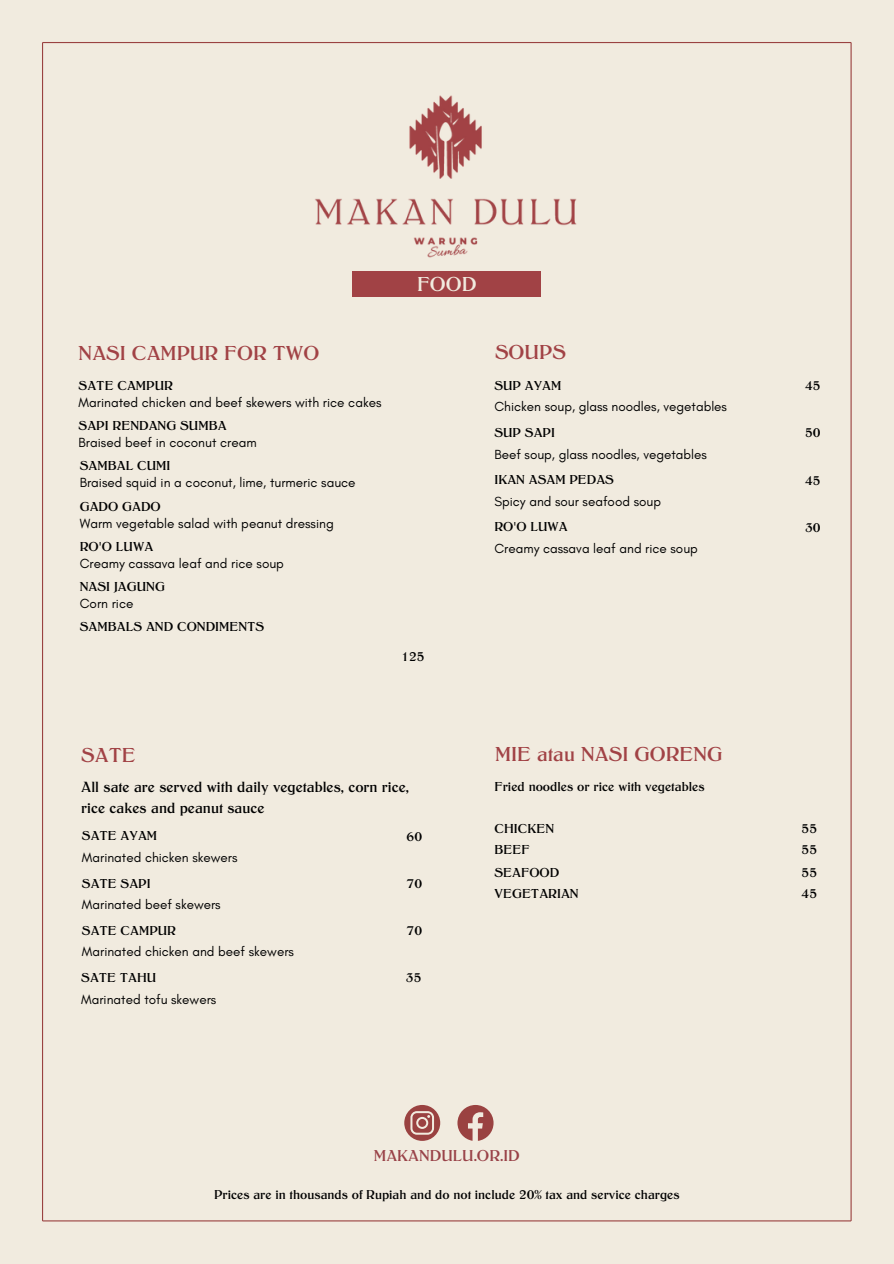
<style>
.page{position:relative;width:894px;height:1264px;background:#fff}
.page>*{position:absolute;margin:0;border:0;box-sizing:border-box;transform-origin:0 0}
.t1{font:700 21px "Trieste SB";color:#a14245}
.t2{font:700 21px "Trieste SB";color:#f1ebdf}
.t3{font:700 16.35px "Trieste SB";color:#994248}
.t4{font:700 15.3px/20.5px "Trieste SB";color:#000}
.t5{font:13.5px "Glacial Indifference";color:#000}
.t6{font:700 13.5px "Trieste SB";color:#000}
.t7{font:700 13.35px "Trieste SB";color:#000}
</style>
<div class="page">
<div style="left:0;top:0;width:893px;height:1263px;background:#f1ebdf"></div>
<hr style="left:42px;top:43px;width:1px;height:1177px;background:#9a4241">
<hr style="left:43px;top:42px;width:807px;height:1px;background:#9a4241">
<hr style="left:850px;top:43px;width:1px;height:1177px;background:#9a4241">
<hr style="left:43px;top:1220px;width:807px;height:1px;background:#9a4241">
<img style="left:315px;top:95px;width:262px;height:163px">
<div style="left:352px;top:271px;width:189px;height:26px;background:#a14245"></div>
<svg style="left:404px;top:1105px;width:36px;height:35px"></svg>
<svg style="left:457px;top:1105px;width:36px;height:35px"></svg>
<h1 class="t2" style="left:417px;top:273px;width:61px">FOOD</h1>
<h1 class="t1" style="left:79px;top:342px;width:242px">NASI CAMPUR FOR TWO</h1>
<h1 class="t1" style="left:495px;top:341px;width:73px">SOUPS</h1>
<p class="t6" style="left:79px;top:378px;width:96px">SATE CAMPUR</p>
<p class="t5" style="left:79px;top:394px;width:304px">Marinated chicken and beef skewers with rice cakes</p>
<p class="t6" style="left:79px;top:418px;width:149px">SAPI RENDANG SUMBA</p>
<p class="t5" style="left:79px;top:434px;width:179px">Braised beef in coconut cream</p>
<p class="t6" style="left:80px;top:459px;width:92px">SAMBAL CUMI</p>
<p class="t5" style="left:80px;top:474px;width:277px">Braised squid in a coconut, lime, turmeric sauce</p>
<p class="t6" style="left:80px;top:499px;width:82px">GADO GADO</p>
<p class="t5" style="left:80px;top:515px;width:255px">Warm vegetable salad with peanut dressing</p>
<p class="t6" style="left:80px;top:539px;width:75px">RO'O LUWA</p>
<p class="t5" style="left:80px;top:555px;width:206px">Creamy cassava leaf and rice soup</p>
<p class="t6" style="left:80px;top:579px;width:87px">NASI JAGUNG</p>
<p class="t5" style="left:80px;top:595px;width:55px">Corn rice</p>
<p class="t6" style="left:80px;top:620px;width:186px">SAMBALS AND CONDIMENTS</p>
<p class="t6" style="left:401px;top:649px;width:25px">125</p>
<p class="t6" style="left:494px;top:378px;width:68px">SUP AYAM</p>
<p class="t6" style="left:804px;top:378px;width:17px">45</p>
<p class="t5" style="left:494px;top:398px;width:234px">Chicken soup, glass noodles, vegetables</p>
<p class="t6" style="left:494px;top:425px;width:62px">SUP SAPI</p>
<p class="t6" style="left:804px;top:426px;width:17px">50</p>
<p class="t5" style="left:494px;top:446px;width:214px">Beef soup, glass noodles, vegetables</p>
<p class="t6" style="left:494px;top:473px;width:121px">IKAN ASAM PEDAS</p>
<p class="t6" style="left:804px;top:473px;width:17px">45</p>
<p class="t5" style="left:494px;top:493px;width:168px">Spicy and sour seafood soup</p>
<p class="t6" style="left:494px;top:520px;width:75px">RO'O LUWA</p>
<p class="t6" style="left:804px;top:520px;width:17px">30</p>
<p class="t5" style="left:494px;top:540px;width:205px">Creamy cassava leaf and rice soup</p>
<h1 class="t1" style="left:81px;top:744px;width:56px">SATE</h1>
<h1 class="t1" style="left:495px;top:743px;width:229px">MIE atau NASI GORENG</h1>
<p class="t4" style="left:81px;top:778px;width:329px">All sate are served with daily vegetables, corn rice, rice cakes and peanut sauce</p>
<p class="t6" style="left:82px;top:828px;width:77px">SATE AYAM</p>
<p class="t6" style="left:406px;top:829px;width:17px">60</p>
<p class="t5" style="left:82px;top:849px;width:157px">Marinated chicken skewers</p>
<p class="t6" style="left:82px;top:876px;width:70px">SATE SAPI</p>
<p class="t6" style="left:406px;top:876px;width:17px">70</p>
<p class="t5" style="left:82px;top:896px;width:140px">Marinated beef skewers</p>
<p class="t6" style="left:82px;top:923px;width:96px">SATE CAMPUR</p>
<p class="t6" style="left:406px;top:923px;width:17px">70</p>
<p class="t5" style="left:82px;top:943px;width:213px">Marinated chicken and beef skewers</p>
<p class="t6" style="left:81px;top:970px;width:77px">SATE TAHU</p>
<p class="t6" style="left:406px;top:970px;width:17px">35</p>
<p class="t5" style="left:81px;top:990px;width:136px">Marinated tofu skewers</p>
<p class="t6" style="left:494px;top:779px;width:212px">Fried noodles or rice with vegetables</p>
<p class="t6" style="left:494px;top:821px;width:61px">CHICKEN</p>
<p class="t6" style="left:801px;top:821px;width:17px">55</p>
<p class="t6" style="left:494px;top:842px;width:37px">BEEF</p>
<p class="t6" style="left:801px;top:842px;width:17px">55</p>
<p class="t6" style="left:494px;top:886px;width:86px">VEGETARIAN</p>
<p class="t6" style="left:801px;top:886px;width:17px">45</p>
<p class="t6" style="left:494px;top:865px;width:66px">SEAFOOD</p>
<p class="t6" style="left:801px;top:865px;width:17px">55</p>
<p class="t3" style="left:374px;top:1146px;width:147px">MAKANDULU.OR.ID</p>
<p class="t7" style="left:214px;top:1187px;width:467px">Prices are in thousands of Rupiah and do not include 20% tax and service charges</p>
</div>
